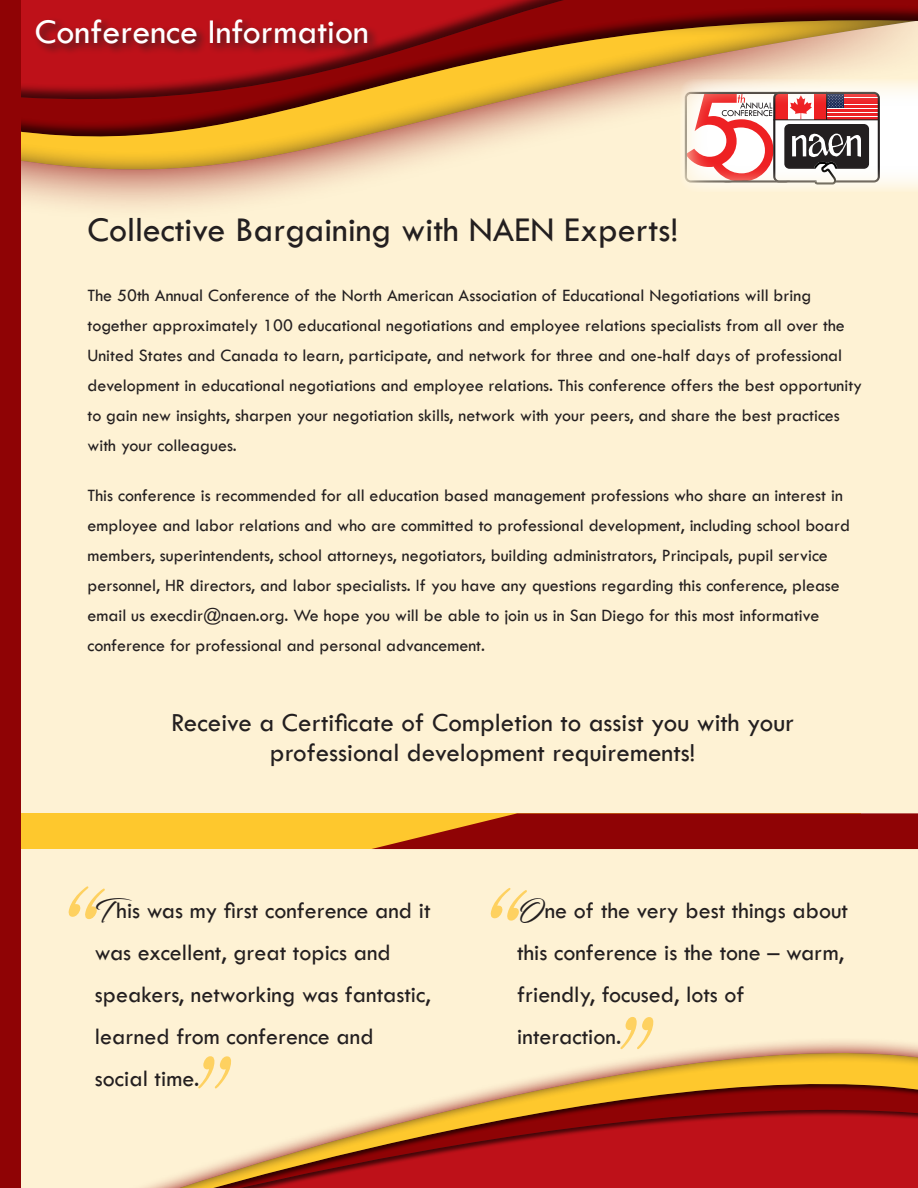
<style>
.page{position:relative;width:918px;height:1188px;background:#fff}
.page>*{position:absolute;margin:0;border:0;box-sizing:border-box;transform-origin:0 0}
.t1{font:36px "Tw Cen";color:#231f20}
.t2{font:36px "Tw Cen";color:#fff}
.t3{font:27px/30px "Tw Cen";color:#231f20;text-align:center}
.t4{font:24px/42px "Tw Cen";color:#231f20}
.t5{font:18px/30px "Tw Cen";color:#231f20}
.s1{font-family:"Blacksword"}
</style>
<div class="page">
<div style="left:10px;top:0;width:908px;height:1188px;background:#fef2d4"></div>
<svg style="left:21px;top:172px;width:352px;height:36px"></svg>
<div style="left:0;top:18px;width:918px;height:154px;background:#231f20;opacity:.75"></div>
<div style="left:0;top:0;width:918px;height:139px;background:#231f20;opacity:.75"></div>
<div style="left:0;top:0;width:860px;height:102px;background:#231f20;opacity:.75"></div>
<div style="left:34px;top:17px;width:345px;height:38px;background:#231f20;opacity:.75"></div>
<svg style="left:680px;top:79px;width:238px;height:110px;background:#d4b2ae"></svg>
<svg style="left:621px;top:1041px;width:297px;height:10px"></svg>
<div style="left:9px;top:1051px;width:909px;height:137px;background:#231f20;opacity:.75"></div>
<div style="left:16px;top:1082px;width:902px;height:106px;background:#231f20;opacity:.75"></div>
<div style="left:10px;top:1107px;width:908px;height:81px;background:#231f20;opacity:.75"></div>
<div style="left:10px;top:813px;width:851px;height:36px;background:#fec82d"></div>
<svg style="left:372px;top:813px;width:546px;height:36px;background:#9e1f0a"></svg>
<div style="left:0;top:0;width:21px;height:1188px;background:#8f0305"></div>
<svg style="left:68px;top:886px;width:37px;height:33px"></svg>
<svg style="left:198px;top:1056px;width:33px;height:32px"></svg>
<svg style="left:490px;top:888px;width:37px;height:33px"></svg>
<svg style="left:620px;top:1017px;width:33px;height:32px"></svg>
<p class="t2" style="left:35px;top:10px;width:335px">Conference Information</p>
<p class="t1" style="left:87px;top:208px;width:592px">Collective Bargaining with NAEN Experts!</p>
<p class="t5" style="left:87px;top:280px;width:776px">The 50th Annual Conference of the North American Association of Educational Negotiations will bring together approximately 100 educational negotiations and employee relations specialists from all over the United States and Canada to learn, participate, and network for three and one-half days of professional development in educational negotiations and employee relations. This conference offers the best opportunity to gain new insights, sharpen your negotiation skills, network with your peers, and share the best practices with your colleagues.</p>
<p class="t5" style="left:87px;top:480px;width:764px">This conference is recommended for all education based management professions who share an interest in employee and labor relations and who are committed to professional development, including school board members, superintendents, school attorneys, negotiators, building administrators, Principals, pupil service personnel, HR directors, and labor specialists. If you have any questions regarding this conference, please email us execdir@naen.org. We hope you will be able to join us in San Diego for this most informative conference for professional and personal advancement.</p>
<p class="t3" style="left:171px;top:708px;width:624px">Receive a Certificate of Completion to assist you with your professional development requirements!</p>
<p class="t4" style="left:95px;top:889px;width:337px"><span class="s1">T</span>his was my first conference and it was excellent, great topics and speakers, networking was fantastic, learned from conference and social time.</p>
<p class="t4" style="left:517px;top:889px;width:332px"><span class="s1">O</span>ne of the very best things about this conference is the tone – warm, friendly, focused, lots of interaction.</p>
</div>
